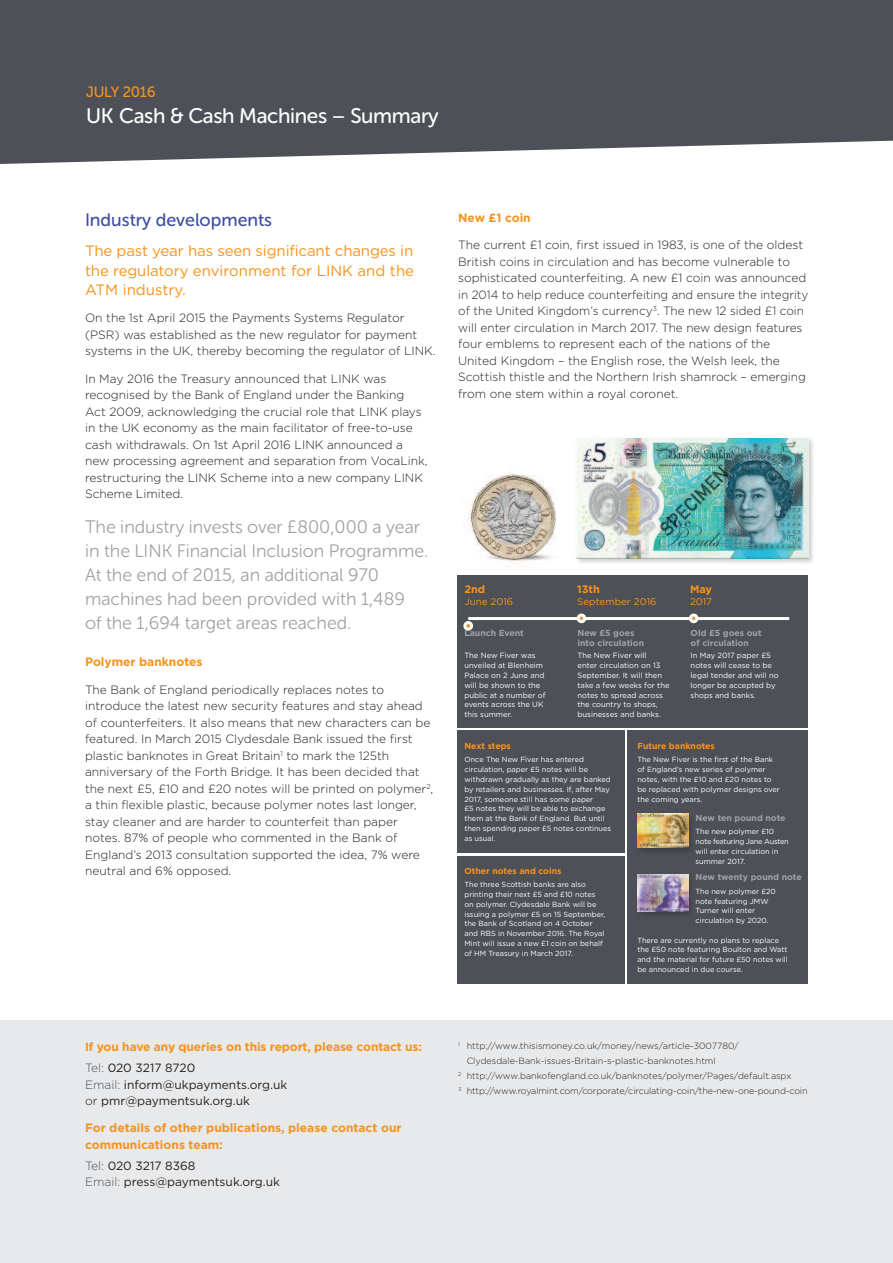
<style>
.page{position:relative;width:893px;height:1263px;background:#fff}
.page>*{position:absolute;margin:0;border:0;box-sizing:border-box;transform-origin:0 0}
.t1{font:21px "Museo Sans Rounded 500";letter-spacing:-.015em;color:#fff}
.t2{font:18px/24px "Museo Sans Rounded 300";color:#9fa3a6}
.t3{font:18px "Museo Sans Rounded 500";color:#3f4ea1}
.t4{font:15px/19.5px "Gotham";color:#f7931d;text-align:justify}
.t5{font:15px "Museo Sans Rounded 500";letter-spacing:-.015em;color:#f7931d}
.t6{font:300 12px/16.5px "Gotham";color:#231f20}
.t7{font:700 12px/20.7px "Gotham";color:#f7931d}
.t8{font:12px/16.5px "Gotham";color:#231f20}
.t9{font:700 10.8px "Gotham";color:#f7931d}
.t10{font:9.75px "Gotham";color:#f7931d}
.t11{font:300 9px "Gotham";color:#231f20}
.t12{font:700 8.7px/9.8px "Gotham";color:#9fa3a6}
.t13{font:700 8.7px "Gotham";color:#f7931d}
.t14{font:7.65px/9.8px "Gotham";color:#fff}
.t15{font:7.35px/9.8px "Gotham";color:#fff}
.s1{font-weight:300;color:#4d5056}
.s2{font-weight:400;color:#231f20}
.s3{font-weight:300}
</style>
<div class="page">
<img style="left:469px;top:473px;width:87px;height:94px">
<div style="left:457px;top:575px;width:351px;height:152px;background:#4d5056"></div>
<div style="left:627px;top:730px;width:181px;height:253px;background:#4d5056"></div>
<div style="left:457px;top:856px;width:168px;height:127px;background:#4d5056"></div>
<hr style="left:468px;top:617px;width:321px;height:3px;background:#fff">
<svg style="left:689px;top:613px;width:9px;height:10px"></svg>
<svg style="left:577px;top:613px;width:9px;height:10px"></svg>
<svg style="left:463px;top:621px;width:10px;height:10px"></svg>
<img style="left:637px;top:813px;width:53px;height:38px">
<img style="left:638px;top:813px;width:50px;height:35px">
<img style="left:637px;top:874px;width:53px;height:40px">
<img style="left:638px;top:874px;width:50px;height:37px">
<img style="left:576px;top:438px;width:237px;height:125px">
<img style="left:577px;top:438px;width:231px;height:121px">
<div style="left:457px;top:730px;width:168px;height:123px;background:#4d5056"></div>
<div style="left:0;top:1020px;width:893px;height:243px;background:#e7e9ea"></div>
<svg style="left:0;top:0;width:893px;height:164px;background:#595c62"></svg>
<p class="t5" style="left:86px;top:86px;width:71px">JULY 2016</p>
<h1 class="t1" style="left:86px;top:108px;width:354px">UK Cash &amp; Cash Machines – Summary</h1>
<h2 class="t3" style="left:85px;top:213px;width:189px">Industry developments</h2>
<p class="t4" style="left:85px;top:242px;width:331px">The past year has seen significant changes in the regulatory environment for LINK and the ATM industry.</p>
<p class="t6" style="left:85px;top:311px;width:352px">On the 1st April 2015 the Payments Systems Regulator (PSR) was established as the new regulator for payment systems in the UK, thereby becoming the regulator of LINK.</p>
<p class="t6" style="left:85px;top:371px;width:344px">In May 2016 the Treasury announced that LINK was recognised by the Bank of England under the Banking Act 2009, acknowledging the crucial role that LINK plays in the UK economy as the main facilitator of free-to-use cash withdrawals. On 1st April 2016 LINK announced a new processing agreement and separation from VocaLink, restructuring the LINK Scheme into a new company LINK Scheme Limited.</p>
<h2 class="t2" style="left:85px;top:516px;width:344px">The industry invests over £800,000 a year in the LINK Financial Inclusion Programme.<br>At the end of 2015, an additional 970 machines had been provided with 1,489<br>of the 1,694 target areas reached.</h2>
<p class="t7" style="left:85px;top:653px;width:119px">Polymer banknotes</p>
<p class="t6" style="left:85px;top:682px;width:350px">The Bank of England periodically replaces notes to introduce the latest new security features and stay ahead of counterfeiters. It also means that new characters can be featured. In March 2015 Clydesdale Bank issued the first plastic banknotes in Great Britain<sup>1</sup> to mark the 125th anniversary of the Forth Bridge. It has been decided that the next £5, £10 and £20 notes will be printed on polymer<sup>2</sup>, a thin flexible plastic, because polymer notes last longer, stay cleaner and are harder to counterfeit than paper notes. 87% of people who commented in the Bank of England’s 2013 consultation supported the idea, 7% were neutral and 6% opposed.</p>
<p class="t7" style="left:458px;top:209px;width:74px">New £1 coin</p>
<p class="t6" style="left:458px;top:238px;width:352px">The current £1 coin, first issued in 1983, is one of the oldest British coins in circulation and has become vulnerable to sophisticated counterfeiting. A new £1 coin was announced in 2014 to help reduce counterfeiting and ensure the integrity of the United Kingdom’s currency<sup>3</sup>. The new 12 sided £1 coin will enter circulation in March 2017. The new design features four emblems to represent each of the nations of the United Kingdom – the English rose, the Welsh leek, the Scottish thistle and the Northern Irish shamrock – emerging from one stem within a royal coronet.</p>
<p class="t9" style="left:464px;top:585px;width:22px">2nd</p>
<p class="t10" style="left:464px;top:598px;width:50px">June 2016</p>
<p class="t12" style="left:464px;top:628px;width:61px">Launch Event</p>
<p class="t9" style="left:577px;top:585px;width:24px">13th</p>
<p class="t10" style="left:577px;top:598px;width:81px">September 2016</p>
<p class="t9" style="left:690px;top:585px;width:24px">May</p>
<p class="t10" style="left:690px;top:598px;width:24px">2017</p>
<p class="t12" style="left:577px;top:628px;width:68px">New £5 goes into circulation</p>
<p class="t12" style="left:691px;top:628px;width:72px">Old £5 goes out of circulation</p>
<p class="t14" style="left:464px;top:651px;width:83px">The New Fiver was unveiled at Blenheim<br>Palace on 2 June and will be shown to the public at a number of events across the UK this summer.</p>
<p class="t14" style="left:577px;top:651px;width:94px">The New Fiver will<br>enter circulation on 13<br>September. It will then take a few weeks for the notes to spread across the country to shops, businesses and banks.</p>
<p class="t14" style="left:691px;top:651px;width:90px">In May 2017 paper £5 notes will cease to be legal tender and will no longer be accepted by shops and banks.</p>
<p class="t13" style="left:464px;top:742px;width:48px">Next steps</p>
<p class="t15" style="left:464px;top:755px;width:148px">Once The New Fiver has entered circulation, paper £5 notes will be withdrawn gradually as they are banked by retailers and businesses. If, after May 2017, someone still has some paper<br>£5 notes they will be able to exchange them at the Bank of England. But until then spending paper £5 notes continues as usual.</p>
<p class="t13" style="left:464px;top:867px;width:99px">Other notes and coins</p>
<p class="t15" style="left:464px;top:880px;width:142px">The three Scottish banks are also printing their next £5 and £10 notes on polymer. Clydesdale Bank will be issuing a polymer £5 on 15 September, the Bank of Scotland on 4 October and RBS in November 2016. The Royal Mint will issue a new £1 coin on behalf of HM Treasury in March 2017.</p>
<p class="t13" style="left:637px;top:742px;width:79px">Future banknotes</p>
<p class="t15" style="left:637px;top:755px;width:144px">The New Fiver is the first of the Bank of England’s new series of polymer notes, with the £10 and £20 notes to be replaced with polymer designs over the coming years.</p>
<p class="t12" style="left:696px;top:813px;width:91px">New ten pound note</p>
<p class="t15" style="left:696px;top:827px;width:95px">The new polymer £10 note featuring Jane Austen will enter circulation in summer 2017.</p>
<p class="t12" style="left:696px;top:873px;width:108px">New twenty pound note</p>
<p class="t15" style="left:696px;top:887px;width:82px">The new polymer £20 note featuring JMW<br>Turner will enter circulation by 2020.</p>
<p class="t15" style="left:637px;top:936px;width:152px">There are currently no plans to replace the £50 note featuring Boulton and Watt and the material for future £50 notes will be announced in due course.</p>
<p class="t7" style="left:85px;top:1038px;width:339px">If you have any queries on this report, please contact us:<br><span class="s1">Tel:</span> <span class="s2">020 3217 8720</span></p>
<p class="t8" style="left:85px;top:1077px;width:204px"><span class="s1">Email:</span> inform@ukpayments.org.uk <span class="s3">or</span> pmr@paymentsuk.org.uk</p>
<p class="t7" style="left:85px;top:1121px;width:318px;line-height:16.5px">For details of other publications, please contact our communications team:</p>
<p class="t8" style="left:85px;top:1158px;width:196px"><span class="s1">Tel:</span> 020 3217 8368<br><span class="s1">Email:</span> press@paymentsuk.org.uk</p>
<p class="t11" style="left:458px;top:1043px;width:282px"><sup>1</sup> http://www.thisismoney.co.uk/money/news/article-3007780/</p>
<p class="t11" style="left:467px;top:1058px;width:251px">Clydesdale-Bank-issues-Britain-s-plastic-banknotes.html</p>
<p class="t11" style="left:458px;top:1073px;width:335px"><sup>2</sup> http://www.bankofengland.co.uk/banknotes/polymer/Pages/default.aspx</p>
<p class="t11" style="left:458px;top:1088px;width:351px"><sup>3</sup> http://www.royalmint.com/corporate/circulating-coin/the-new-one-pound-coin</p>
</div>
